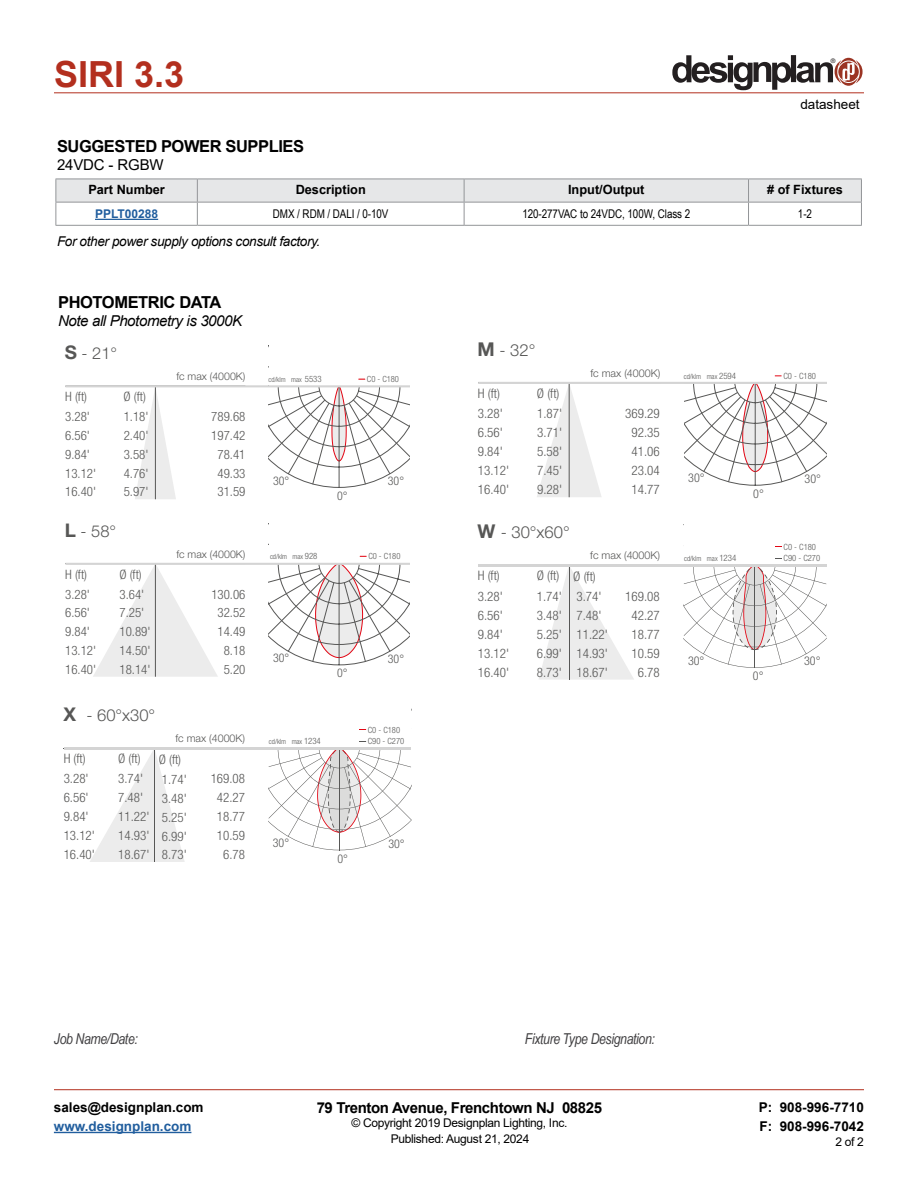
<style>
.page{position:relative;width:918px;height:1188px;background:#fff}
.page>*{position:absolute;margin:0;border:0;box-sizing:border-box;transform-origin:0 0}
.t1{font:700 36px "Arial";color:#b32f1e}
.t2{font:300 16.65px "Helvetica Neue LT Std";color:#575756}
.t3{font:700 16.5px "Arial";letter-spacing:-.025em;color:#000}
.t4{font:300 16.5px "Helvetica Neue LT Std";color:#575756}
.t5{font:italic 15px "Arial Narrow";letter-spacing:-.025em;color:#414042}
.t6{font:700 15px "Arial";letter-spacing:-.025em;color:#000}
.t7{font:italic 15px "Arial";letter-spacing:-.025em;color:#000}
.t8{font:15px "Arial";letter-spacing:-.01em;color:#000}
.t9{font:700 13.5px/19.5px "Arial";color:#000}
.t10{font:italic 13.5px "Arial";letter-spacing:-.025em;color:#000}
.t11{font:700 13.5px "Arial";color:#215e9e}
.t12{font:13.5px "Arial";color:#000}
.t13{font:300 condensed 13.05px/19px "Helvetica Neue LT Std";color:#575756}
.t14{font:300 condensed 12.9px/18.8px "Helvetica Neue LT Std";color:#575756}
.t15{font:700 12.75px "Arial";color:#000}
.t16{font:300 condensed 12.15px "Helvetica Neue LT Std";color:#575756}
.t17{font:12px "Arial";letter-spacing:-.025em;color:#000}
.t18{font:12px "Arial Narrow";letter-spacing:-.005em;color:#000}
.t19{font:300 condensed 12px "Helvetica Neue LT Std";color:#575756}
.t20{font:700 12px "Arial";color:#215e9e}
.t21{font:300 10.65px "Helvetica Neue LT Std";color:#575756}
.t22{font:300 condensed 8.7px "Helvetica Neue LT Std";color:#575756}
.t23{font:300 condensed 8.55px "Helvetica Neue LT Std";color:#575756}
.t24{font:300 condensed 7.2px "Helvetica Neue LT Std";color:#575756}
.t25{font:6.3px "Helvetica";color:#231f20}
.s1{font-weight:700;font-size:18.75px}
.s2{font-weight:700;font-size:18.9px}
.s3{font-size:8.7px}
.s4{font-family:"Helvetica LT Std";font-weight:400;font-size:16.2px}
.s5{font-weight:700;font-size:19.05px}
.s6{font-size:8.85px}
.s7{font-family:"Helvetica LT Std";font-weight:400;font-size:16.35px}
</style>
<div class="page">
<hr style="left:54px;top:93px;width:810px;height:1px;background:#b32f1e">
<hr style="left:54px;top:1089px;width:810px;height:1px;background:#b32f1e">
<hr style="left:54px;top:1132px;width:137px;height:1px;background:#215e9e">
<svg style="left:672px;top:55px;width:191px;height:35px"></svg>
<hr style="left:56px;top:225px;width:141px;height:1px;background:#939598">
<hr style="left:197px;top:225px;width:267px;height:1px;background:#939598">
<hr style="left:464px;top:225px;width:285px;height:1px;background:#939598">
<hr style="left:749px;top:225px;width:113px;height:1px;background:#939598">
<svg style="left:56px;top:179px;width:806px;height:46px"></svg>
<hr style="left:95px;top:219px;width:63px;height:1px;background:#215e9e">
<svg style="left:135px;top:387px;width:41px;height:112px"></svg>
<hr style="left:65px;top:386px;width:180px;height:1px;background:#575756">
<hr style="left:155px;top:386px;width:1px;height:113px;background:#575756">
<svg style="left:269px;top:378px;width:141px;height:110px"></svg>
<hr style="left:66px;top:385px;width:344px;height:2px;background:#d4d4d4">
<svg style="left:537px;top:384px;width:64px;height:113px"></svg>
<svg style="left:684px;top:375px;width:143px;height:111px"></svg>
<hr style="left:478px;top:382px;width:349px;height:2px;background:#d4d4d4">
<svg style="left:539px;top:566px;width:95px;height:114px"></svg>
<svg style="left:684px;top:546px;width:142px;height:122px"></svg>
<hr style="left:478px;top:564px;width:348px;height:2px;background:#d4d4d4">
<hr style="left:65px;top:563px;width:180px;height:1px;background:#575756">
<svg style="left:93px;top:565px;width:125px;height:112px"></svg>
<svg style="left:269px;top:555px;width:141px;height:111px"></svg>
<hr style="left:66px;top:563px;width:344px;height:2px;background:#d4d4d4">
<svg style="left:90px;top:749px;width:95px;height:113px"></svg>
<svg style="left:269px;top:729px;width:142px;height:121px"></svg>
<hr style="left:64px;top:747px;width:347px;height:2px;background:#d4d4d4">
<h1 class="t1" style="left:54px;top:49px;width:132px">SIRI 3.3</h1>
<p class="t25" style="left:831px;top:57px;width:6px">®</p>
<p class="t12" style="left:800px;top:95px;width:61px">datasheet</p>
<p class="t3" style="left:57px;top:135px;width:249px">SUGGESTED POWER SUPPLIES</p>
<p class="t8" style="left:57px;top:155px;width:108px">24VDC - RGBW</p>
<p class="t15" style="left:88px;top:181px;width:78px">Part Number</p>
<p class="t15" style="left:296px;top:181px;width:72px">Description</p>
<p class="t15" style="left:568px;top:181px;width:78px">Input/Output</p>
<p class="t15" style="left:767px;top:181px;width:77px"># of Fixtures</p>
<p class="t20" style="left:95px;top:205px;width:65px">PPLT00288</p>
<p class="t18" style="left:273px;top:205px;width:117px">DMX / RDM / DALI / 0-10V</p>
<p class="t18" style="left:522px;top:205px;width:169px">120-277VAC to 24VDC, 100W, Class 2</p>
<p class="t18" style="left:798px;top:205px;width:16px">1-2</p>
<p class="t10" style="left:57px;top:232px;width:265px">For other power supply options consult factory.</p>
<p class="t3" style="left:58px;top:291px;width:165px">PHOTOMETRIC DATA</p>
<p class="t7" style="left:58px;top:311px;width:186px">Note all Photometry is 3000K</p>
<p class="t4" style="left:65px;top:343px;width:54px"><span class="s1">S</span> - 21°</p>
<p class="t14" style="left:65px;top:386px;width:26px;line-height:20.1px">H (ft)<br>3.28'</p>
<p class="t14" style="left:65px;top:426px;width:33px">6.56'<br>9.84'<br>13.12'<br>16.40'</p>
<p class="t14" style="left:124px;top:386px;width:26px;line-height:20.1px">Ø (ft)<br>1.18'</p>
<p class="t14" style="left:124px;top:426px;width:26px;text-align:justify">2.40' 3.58' 4.76' 5.97'</p>
<p class="t4" style="left:65px;top:521px;width:53px"><span class="s1">L</span> - 58°</p>
<p class="t14" style="left:65px;top:564px;width:26px;line-height:20.1px">H (ft)<br>3.28'</p>
<p class="t14" style="left:65px;top:603px;width:33px">6.56'<br>9.84'<br>13.12'<br>16.40'</p>
<p class="t14" style="left:119px;top:564px;width:26px;line-height:20.1px">Ø (ft)<br>3.64'</p>
<p class="t14" style="left:120px;top:603px;width:33px">7.25'<br>10.89'<br>14.50'<br>18.14'</p>
<p class="t21" style="left:176px;top:370px;width:70px">fc max (4000K)</p>
<p class="t14" style="left:211px;top:407px;width:36px;text-align:center">789.68<br>197.42<br>78.41<br>49.33<br>31.59</p>
<p class="t21" style="left:176px;top:547px;width:70px">fc max (4000K)</p>
<p class="t14" style="left:211px;top:585px;width:36px;text-align:right">130.06<br>32.52<br>14.49<br>8.18<br>5.20</p>
<p class="t4" style="left:63px;top:705px;width:93px"><span class="s2">X</span> - 60°x30°</p>
<p class="t13" style="left:118px;top:748px;width:26px;line-height:20.2px">Ø (ft)<br>3.74'</p>
<p class="t13" style="left:118px;top:788px;width:33px">7.48'<br>11.22'<br>14.93'<br>18.67'</p>
<p class="t21" style="left:176px;top:732px;width:71px">fc max (4000K)</p>
<p class="t13" style="left:159px;top:749px;width:30px;line-height:20.2px">Ø (ft)<br>1.74'</p>
<p class="t13" style="left:162px;top:789px;width:26px;text-align:justify">3.48' 5.25' 6.99' 8.73'</p>
<p class="t13" style="left:64px;top:748px;width:26px;line-height:20.2px">H (ft)<br>3.28'</p>
<p class="t13" style="left:64px;top:788px;width:33px">6.56'<br>9.84'<br>13.12'<br>16.40'</p>
<p class="t13" style="left:211px;top:769px;width:36px;text-align:right">169.08<br>42.27<br>18.77<br>10.59<br>6.78</p>
<p class="t24" style="left:269px;top:375px;width:55px">cd/klm max <span class="s3">5533</span></p>
<p class="t23" style="left:367px;top:374px;width:34px">C0 - C180</p>
<p class="t19" style="left:273px;top:474px;width:18px">30°</p>
<p class="t19" style="left:388px;top:474px;width:18px">30°</p>
<p class="t19" style="left:337px;top:489px;width:12px">0°</p>
<p class="t24" style="left:270px;top:552px;width:49px">cd/klm max <span class="s3">928</span></p>
<p class="t23" style="left:368px;top:551px;width:34px">C0 - C180</p>
<p class="t19" style="left:273px;top:651px;width:18px">30°</p>
<p class="t19" style="left:388px;top:651px;width:18px">30°</p>
<p class="t19" style="left:337px;top:666px;width:12px">0°</p>
<p class="t23" style="left:324px;top:725px;width:78px"><span class="s4">1500</span> C0 - C180</p>
<p class="t24" style="left:269px;top:738px;width:53px">cd/klm max <span class="s3">1234</span></p>
<p class="t23" style="left:368px;top:736px;width:38px">C90 - C270</p>
<p class="t19" style="left:273px;top:836px;width:18px">30°</p>
<p class="t19" style="left:388px;top:837px;width:18px">30°</p>
<p class="t19" style="left:337px;top:852px;width:12px">0°</p>
<p class="t2" style="left:477px;top:339px;width:59px"><span class="s5">M</span> - 32°</p>
<p class="t13" style="left:478px;top:383px;width:27px;line-height:20.4px">H (ft)<br>3.28'</p>
<p class="t13" style="left:478px;top:423px;width:33px">6.56'<br>9.84'<br>13.12'<br>16.40'</p>
<p class="t13" style="left:537px;top:383px;width:27px;line-height:20.4px">Ø (ft)<br>1.87'</p>
<p class="t13" style="left:537px;top:423px;width:27px;text-align:justify">3.71' 5.58' 7.45' 9.28'</p>
<p class="t21" style="left:590px;top:366px;width:71px">fc max (4000K)</p>
<p class="t13" style="left:625px;top:404px;width:36px;text-align:center">369.29<br>92.35<br>41.06<br>23.04<br>14.77</p>
<p class="t2" style="left:477px;top:522px;width:94px"><span class="s5">W</span> - 30°x60°</p>
<p class="t13" style="left:537px;top:565px;width:27px;line-height:20.4px">Ø (ft)<br>1.74'</p>
<p class="t13" style="left:537px;top:605px;width:27px;text-align:justify">3.48' 5.25' 6.99' 8.73'</p>
<p class="t21" style="left:590px;top:549px;width:71px">fc max (4000K)</p>
<p class="t13" style="left:573px;top:566px;width:30px;line-height:20.4px">Ø (ft)<br>3.74'</p>
<p class="t13" style="left:577px;top:606px;width:33px">7.48'<br>11.22'<br>14.93'<br>18.67'</p>
<p class="t13" style="left:478px;top:565px;width:27px;line-height:20.4px">H (ft)<br>3.28'</p>
<p class="t13" style="left:478px;top:605px;width:33px">6.56'<br>9.84'<br>13.12'<br>16.40'</p>
<p class="t13" style="left:625px;top:586px;width:36px;text-align:right">169.08<br>42.27<br>18.77<br>10.59<br>6.78</p>
<p class="t24" style="left:684px;top:372px;width:54px">cd/klm max <span class="s6">2594</span></p>
<p class="t22" style="left:783px;top:371px;width:34px">C0 - C180</p>
<p class="t16" style="left:688px;top:471px;width:18px">30°</p>
<p class="t16" style="left:805px;top:472px;width:18px">30°</p>
<p class="t16" style="left:753px;top:487px;width:12px">0°</p>
<p class="t22" style="left:739px;top:542px;width:78px"><span class="s7">1500</span> C0 - C180</p>
<p class="t24" style="left:684px;top:555px;width:54px">cd/klm max <span class="s6">1234</span></p>
<p class="t22" style="left:784px;top:553px;width:38px">C90 - C270</p>
<p class="t16" style="left:688px;top:654px;width:18px">30°</p>
<p class="t16" style="left:804px;top:654px;width:18px">30°</p>
<p class="t16" style="left:753px;top:669px;width:12px">0°</p>
<p class="t5" style="left:54px;top:1028px;width:85px">Job Name/Date:</p>
<p class="t5" style="left:525px;top:1029px;width:132px">Fixture Type Designation:</p>
<p class="t9" style="left:54px;top:1097px;width:151px">sales@designplan.com</p>
<p class="t11" style="left:54px;top:1117px;width:139px">www.designplan.com</p>
<p class="t6" style="left:317px;top:1097px;width:287px">79 Trenton Avenue, Frenchtown NJ 08825</p>
<p class="t17" style="left:351px;top:1115px;width:217px">© Copyright 2019 Designplan Lighting, Inc.</p>
<p class="t9" style="left:759px;top:1097px;width:107px">P: 908-996-7710<br>F: 908-996-7042</p>
<p class="t17" style="left:391px;top:1130px;width:140px">Published: August 21, 2024</p>
<p class="t17" style="left:835px;top:1133px;width:30px">2 of 2</p>
</div>
